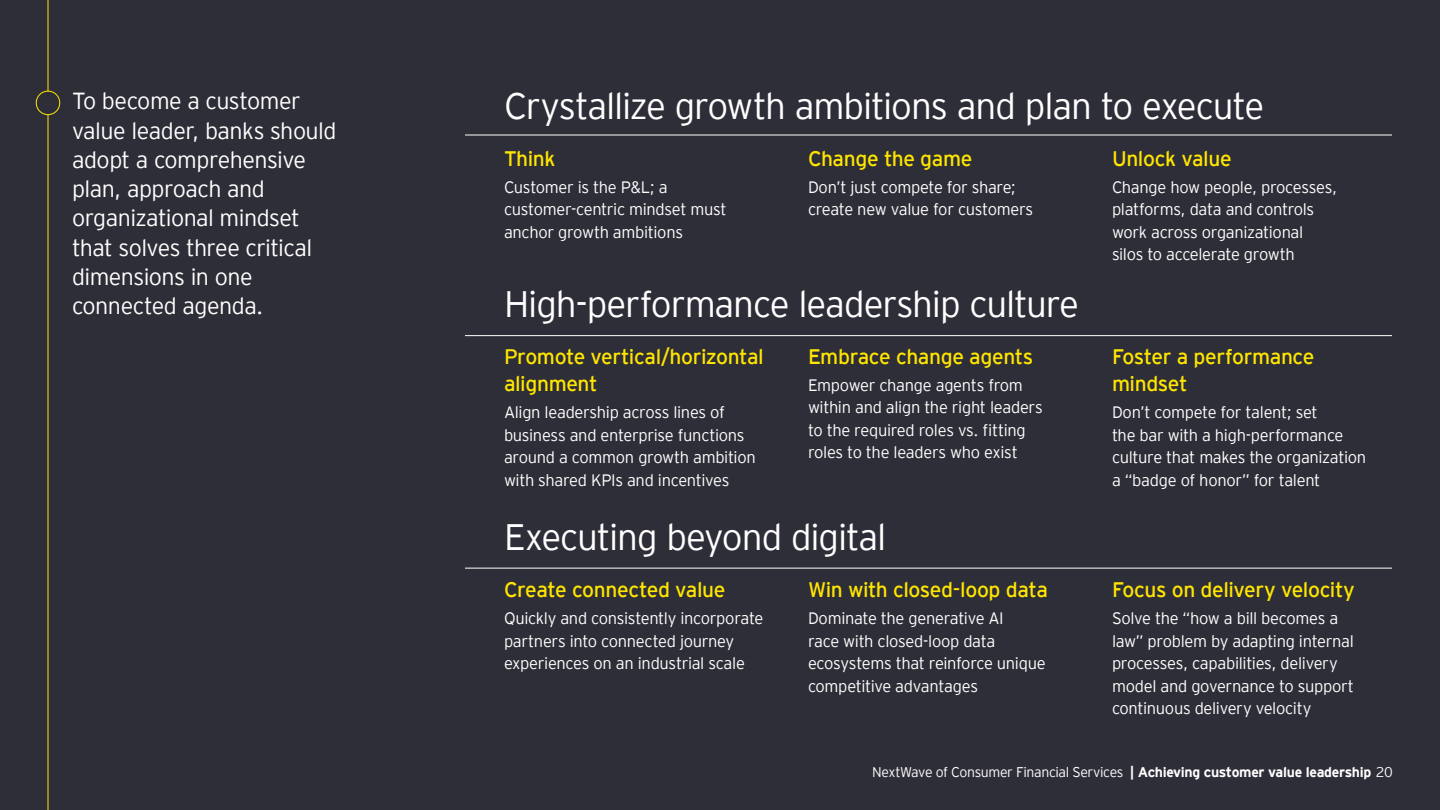
<style>
.page{position:relative;width:1440px;height:810px;background:#2e2e38}
.page>*{position:absolute;margin:0;border:0;box-sizing:border-box;transform-origin:0 0}
.Callout_Data{font:300 36.75px "EY Interstate";letter-spacing:-.03em;color:#fff}
.Call_out_copy_Large_RL__Default{font:300 23.25px/29.2px "EY Interstate";letter-spacing:-.025em;color:#fff}
.Subhead_1_Regular{font:21px/27.3px "EY Interstate";letter-spacing:-.02em;color:#ffe600}
.Body_copy{font:300 16.5px/22.5px "EY Interstate";letter-spacing:-.02em;color:#fff}
.t1{font:300 14.02px "EY Interstate";letter-spacing:-.03em;color:#fff}
.s1{font-weight:700}
</style>
<div class="page">
<hr style="left:48px;top:0;width:1px;height:92px;background:#ffe600">
<div style="left:36px;top:91px;width:24px;height:24px;border:1px solid #ffe600;border-radius:50%"></div>
<hr style="left:48px;top:115px;width:1px;height:695px;background:#ffe600">
<hr style="left:465px;top:135px;width:927px;height:1px;background:#fff">
<hr style="left:465px;top:335px;width:927px;height:1px;background:#fff">
<hr style="left:465px;top:568px;width:927px;height:1px;background:#fff">
<p class="Call_out_copy_Large_RL__Default" style="left:72px;top:85px;width:266px">To become a customer value leader, banks should adopt a comprehensive plan, approach and organizational mindset that solves three critical dimensions in one connected agenda.</p>
<p class="Callout_Data" style="left:504px;top:80px;width:762px">Crystallize growth ambitions and plan to execute</p>
<p class="Subhead_1_Regular" style="left:504px;top:143px;width:53px">Think</p>
<p class="Body_copy" style="left:504px;top:175px;width:224px">Customer is the P&amp;L; a customer-centric mindset must anchor growth ambitions</p>
<p class="Subhead_1_Regular" style="left:808px;top:143px;width:166px">Change the game</p>
<p class="Body_copy" style="left:808px;top:175px;width:227px">Don’t just compete for share; create new value for customers</p>
<p class="Callout_Data" style="left:504px;top:278px;width:577px">High-performance leadership culture</p>
<p class="Subhead_1_Regular" style="left:504px;top:341px;width:261px">Promote vertical/horizontal alignment</p>
<p class="Body_copy" style="left:504px;top:400px;width:253px">Align leadership across lines of business and enterprise functions around a common growth ambition with shared KPIs and incentives</p>
<p class="Subhead_1_Regular" style="left:808px;top:341px;width:227px">Embrace change agents</p>
<p class="Body_copy" style="left:808px;top:373px;width:236px">Empower change agents from within and align the right leaders to the required roles vs. fitting roles to the leaders who exist</p>
<p class="Callout_Data" style="left:504px;top:511px;width:384px">Executing beyond digital</p>
<p class="Subhead_1_Regular" style="left:504px;top:575px;width:223px">Create connected value</p>
<p class="Body_copy" style="left:504px;top:606px;width:261px">Quickly and consistently incorporate partners into connected journey experiences on an industrial scale</p>
<p class="Subhead_1_Regular" style="left:808px;top:575px;width:241px">Win with closed-loop data</p>
<p class="Body_copy" style="left:808px;top:606px;width:239px">Dominate the generative AI<br>race with closed-loop data ecosystems that reinforce unique competitive advantages</p>
<p class="Subhead_1_Regular" style="left:1112px;top:143px;width:121px">Unlock value</p>
<p class="Body_copy" style="left:1112px;top:175px;width:227px">Change how people, processes, platforms, data and controls work across organizational silos to accelerate growth</p>
<p class="Subhead_1_Regular" style="left:1112px;top:341px;width:204px">Foster a performance mindset</p>
<p class="Body_copy" style="left:1112px;top:400px;width:256px">Don’t compete for talent; set<br>the bar with a high-performance culture that makes the organization a “badge of honor” for talent</p>
<p class="Subhead_1_Regular" style="left:1112px;top:575px;width:244px">Focus on delivery velocity</p>
<p class="Body_copy" style="left:1112px;top:606px;width:244px">Solve the “how a bill becomes a law” problem by adapting internal processes, capabilities, delivery model and governance to support continuous delivery velocity</p>
<p class="t1" style="left:872px;top:762px;width:522px">NextWave of Consumer Financial Services <span class="s1">| Achieving customer value leadership</span> 20</p>
</div>
